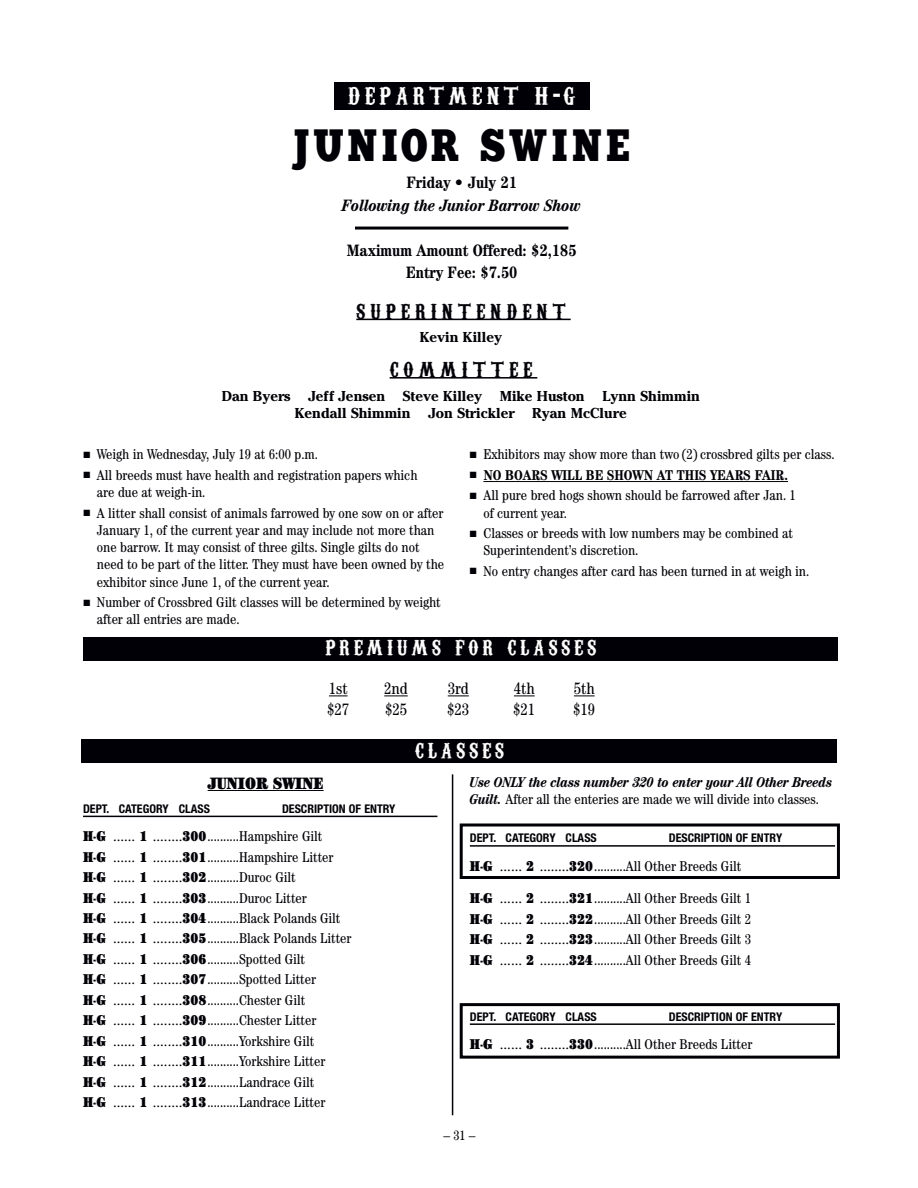
<style>
.page{position:relative;width:918px;height:1188px;background:#fff}
.page>*{position:absolute;margin:0;border:0;box-sizing:border-box;transform-origin:0 0}
.t1{font:45px "Merit";letter-spacing:.12em;color:#000006;scale:.8 1}
.t2{font:24px "Carnivalee Freakshow";letter-spacing:.19em;color:#fff}
.t3{font:21px "Carnivalee Freakshow";letter-spacing:.19em;color:#fff}
.t4{font:21px "Carnivalee Freakshow";letter-spacing:.245em;color:#000006}
.t5{font:700 condensed 16.5px/22.5px "Century";color:#000006;text-align:center}
.t6{font:condensed 16.5px "Century";color:#000006}
.t7{font:italic 700 condensed 16.5px "Century";color:#000006}
.t8{font:ultra-condensed 16.5px "Century";color:#000006}
.t9{font:condensed 14.25px/20.5px "Century";color:#000006}
.t10{font:italic 700 condensed 14.25px/17.2px "Century";letter-spacing:-.005em;color:#000006}
.t11{font:700 14.25px/17.1px "Cheltenham";color:#000006;text-align:center}
.t12{font:700 condensed 14.25px "Century";color:#000006}
.t13{font:condensed 13.5px "Century";color:#000006}
.t14{font:700 condensed 12px "Helvetica Neue";color:#000006}
.s1{font-family:"Helvetica";font-weight:700}
.s2{font-stretch:ultra-condensed}
.s3{font-family:"Cheltenham";font-stretch:normal}
.s4{font-weight:400;font-style:normal}
</style>
<div class="page">
<div style="left:334px;top:82px;width:255px;height:27px;background:#000006"></div>
<hr style="left:208px;top:790px;width:116px;height:1px;background:#000006">
<hr style="left:83px;top:816px;width:354px;height:1px;background:#000006">
<hr style="left:470px;top:845px;width:365px;height:2px;background:#000006">
<hr style="left:470px;top:1023px;width:365px;height:2px;background:#000006">
<hr style="left:355px;top:227px;width:213px;height:3px;background:#000006">
<hr style="left:356px;top:319px;width:215px;height:1px;background:#000006">
<hr style="left:390px;top:377px;width:147px;height:2px;background:#000006">
<hr style="left:483px;top:481px;width:305px;height:1px;background:#000006">
<div style="left:83px;top:637px;width:754px;height:24px;background:#000006"></div>
<div style="left:81px;top:739px;width:755px;height:24px;background:#000006"></div>
<div style="left:460px;top:824px;width:380px;height:55px;border:3px solid #000006"></div>
<div style="left:460px;top:1003px;width:380px;height:56px;border:3px solid #000006"></div>
<hr style="left:452px;top:774px;width:1px;height:341px;background:#000006">
<svg style="left:329px;top:695px;width:19px;height:1px"></svg>
<svg style="left:384px;top:695px;width:24px;height:1px"></svg>
<svg style="left:448px;top:695px;width:21px;height:1px"></svg>
<svg style="left:514px;top:695px;width:21px;height:1px"></svg>
<svg style="left:574px;top:695px;width:21px;height:1px"></svg>
<h2 class="t2" style="left:348px;top:79px;width:229px">DEPARTMENT H<span class="s1">-</span>G</h2>
<h1 class="t1" style="left:294px;top:127px;width:421px">JUNIOR SWINE</h1>
<p class="t5" style="left:406px;top:173px;width:112px">Friday • July 21</p>
<p class="t7" style="left:342px;top:200px;width:241px">Following the Junior Barrow Show</p>
<p class="t5" style="left:347px;top:241px;width:231px">Maximum Amount Offered: $2,185<br>Entry Fee: $7.50</p>
<h3 class="t4" style="left:356px;top:297px;width:211px">SUPERINTENDENT</h3>
<p class="t11" style="left:420px;top:330px;width:84px">Kevin Killey</p>
<h3 class="t4" style="left:390px;top:356px;width:144px">COMMITTEE</h3>
<p class="t11" style="left:222px;top:389px;width:480px">Dan Byers Jeff Jensen Steve Killey Mike Huston Lynn Shimmin<br>Kendall Shimmin Jon Strickler Ryan McClure</p>
<p class="t9" style="left:83px;top:446px;width:236px">■ Weigh in Wednesday, July 19 at 6:00 p.m.</p>
<p class="t9" style="left:97px;top:468px;width:322px;line-height:17.2px;text-indent:-14px">■ All breeds must have health and registration papers which are due at weigh-in.</p>
<p class="t9" style="left:97px;top:505px;width:349px;line-height:17.2px;text-indent:-14px">■ A litter shall consist of animals farrowed by one sow on or after January 1, of the current year and may include not more than one barrow. It may consist of three gilts. Single gilts do not need to be part of the litter. They must have been owned by the exhibitor since June 1, of the current year.</p>
<p class="t9" style="left:97px;top:595px;width:345px;line-height:17.2px;text-indent:-14px">■ Number of Crossbred Gilt classes will be determined by weight after all entries are made.</p>
<p class="t9" style="left:470px;top:446px;width:366px">■ Exhibitors may show more than two (2) crossbred gilts per class.</p>
<p class="t12" style="left:470px;top:470px;width:320px">■ NO BOARS WILL BE SHOWN AT THIS YEARS FAIR.</p>
<p class="t9" style="left:483px;top:488px;width:314px;line-height:17.2px;text-indent:-13px">■ All pure bred hogs shown should be farrowed after Jan. 1 of current year.</p>
<p class="t9" style="left:483px;top:526px;width:311px;line-height:17.2px;text-indent:-13px">■ Classes or breeds with low numbers may be combined at<br>Superintendent’s discretion.</p>
<p class="t9" style="left:470px;top:562px;width:341px">■ No entry changes after card has been turned in at weigh in.</p>
<h3 class="t3" style="left:325px;top:633px;width:272px">PREMIUMS FOR CLASSES</h3>
<p class="t6" style="left:329px;top:683px;width:20px">1st</p>
<p class="t6" style="left:384px;top:683px;width:25px">2nd</p>
<p class="t6" style="left:448px;top:683px;width:23px">3rd</p>
<p class="t6" style="left:514px;top:683px;width:22px">4th</p>
<p class="t6" style="left:574px;top:683px;width:22px">5th</p>
<p class="t6" style="left:327px;top:704px;width:23px">$27</p>
<p class="t6" style="left:385px;top:704px;width:23px">$25</p>
<p class="t6" style="left:447px;top:704px;width:23px">$23</p>
<p class="t6" style="left:513px;top:704px;width:23px">$21</p>
<p class="t6" style="left:573px;top:704px;width:23px">$19</p>
<p class="t8" style="left:208px;top:777px;width:117px">JUNIOR SWINE</p>
<p class="t14" style="left:83px;top:799px;width:128px">DEPT. CATEGORY CLASS</p>
<p class="t14" style="left:282px;top:799px;width:115px">DESCRIPTION OF ENTRY</p>
<p class="t9" style="left:83px;top:827px;width:270px"><span class="s2">H-G</span> <span class="s3">......</span> <span class="s2">1</span> <span class="s3">........</span><span class="s2">300</span>..........Hampshire Gilt<br><span class="s2">H-G</span> <span class="s3">......</span> <span class="s2">1</span> <span class="s3">........</span><span class="s2">301</span>..........Hampshire Litter <span class="s2">H-G</span> <span class="s3">......</span> <span class="s2">1</span> <span class="s3">........</span><span class="s2">302</span>..........Duroc Gilt<br><span class="s2">H-G</span> <span class="s3">......</span> <span class="s2">1</span> <span class="s3">........</span><span class="s2">303</span>..........Duroc Litter<br><span class="s2">H-G</span> <span class="s3">......</span> <span class="s2">1</span> <span class="s3">........</span><span class="s2">304</span>..........Black Polands Gilt <span class="s2">H-G</span> <span class="s3">......</span> <span class="s2">1</span> <span class="s3">........</span><span class="s2">305</span>..........Black Polands Litter <span class="s2">H-G</span> <span class="s3">......</span> <span class="s2">1</span> <span class="s3">........</span><span class="s2">306</span>..........Spotted Gilt<br><span class="s2">H-G</span> <span class="s3">......</span> <span class="s2">1</span> <span class="s3">........</span><span class="s2">307</span>..........Spotted Litter<br><span class="s2">H-G</span> <span class="s3">......</span> <span class="s2">1</span> <span class="s3">........</span><span class="s2">308</span>..........Chester Gilt<br><span class="s2">H-G</span> <span class="s3">......</span> <span class="s2">1</span> <span class="s3">........</span><span class="s2">309</span>..........Chester Litter<br><span class="s2">H-G</span> <span class="s3">......</span> <span class="s2">1</span> <span class="s3">........</span><span class="s2">310</span>..........Yorkshire Gilt<br><span class="s2">H-G</span> <span class="s3">......</span> <span class="s2">1</span> <span class="s3">........</span><span class="s2">311</span>..........Yorkshire Litter <span class="s2">H-G</span> <span class="s3">......</span> <span class="s2">1</span> <span class="s3">........</span><span class="s2">312</span>..........Landrace Gilt<br><span class="s2">H-G</span> <span class="s3">......</span> <span class="s2">1</span> <span class="s3">........</span><span class="s2">313</span>..........Landrace Litter</p>
<h3 class="t3" style="left:415px;top:737px;width:90px">CLASSES</h3>
<p class="t10" style="left:470px;top:775px;width:364px">Use ONLY the class number 320 to enter your All Other Breeds<br>Guilt. <span class="s4">After all the enteries are made we will divide into classes.</span></p>
<p class="t14" style="left:470px;top:828px;width:128px">DEPT. CATEGORY CLASS</p>
<p class="t14" style="left:669px;top:828px;width:115px">DESCRIPTION OF ENTRY</p>
<p class="t9" style="left:470px;top:857px;width:273px"><span class="s2">H-G</span> <span class="s3">......</span> <span class="s2">2</span> <span class="s3">........</span><span class="s2">320</span>..........All Other Breeds Gilt</p>
<p class="t9" style="left:470px;top:889px;width:283px;text-align:justify"><span class="s2">H-G</span> <span class="s3">......</span> <span class="s2">2</span> <span class="s3">........</span><span class="s2">321</span>..........All Other Breeds Gilt 1<br><span class="s2">H-G</span> <span class="s3">......</span> <span class="s2">2</span> <span class="s3">........</span><span class="s2">322</span>..........All Other Breeds Gilt 2<br><span class="s2">H-G</span> <span class="s3">......</span> <span class="s2">2</span> <span class="s3">........</span><span class="s2">323</span>..........All Other Breeds Gilt 3<br><span class="s2">H-G</span> <span class="s3">......</span> <span class="s2">2</span> <span class="s3">........</span><span class="s2">324</span>..........All Other Breeds Gilt 4</p>
<p class="t14" style="left:470px;top:1007px;width:128px">DEPT. CATEGORY CLASS</p>
<p class="t14" style="left:669px;top:1007px;width:115px">DESCRIPTION OF ENTRY</p>
<p class="t9" style="left:470px;top:1035px;width:284px"><span class="s2">H-G</span> <span class="s3">......</span> <span class="s2">3</span> <span class="s3">........</span><span class="s2">330</span>..........All Other Breeds Litter</p>
<p class="t13" style="left:444px;top:1131px;width:34px">– 31 –</p>
</div>
